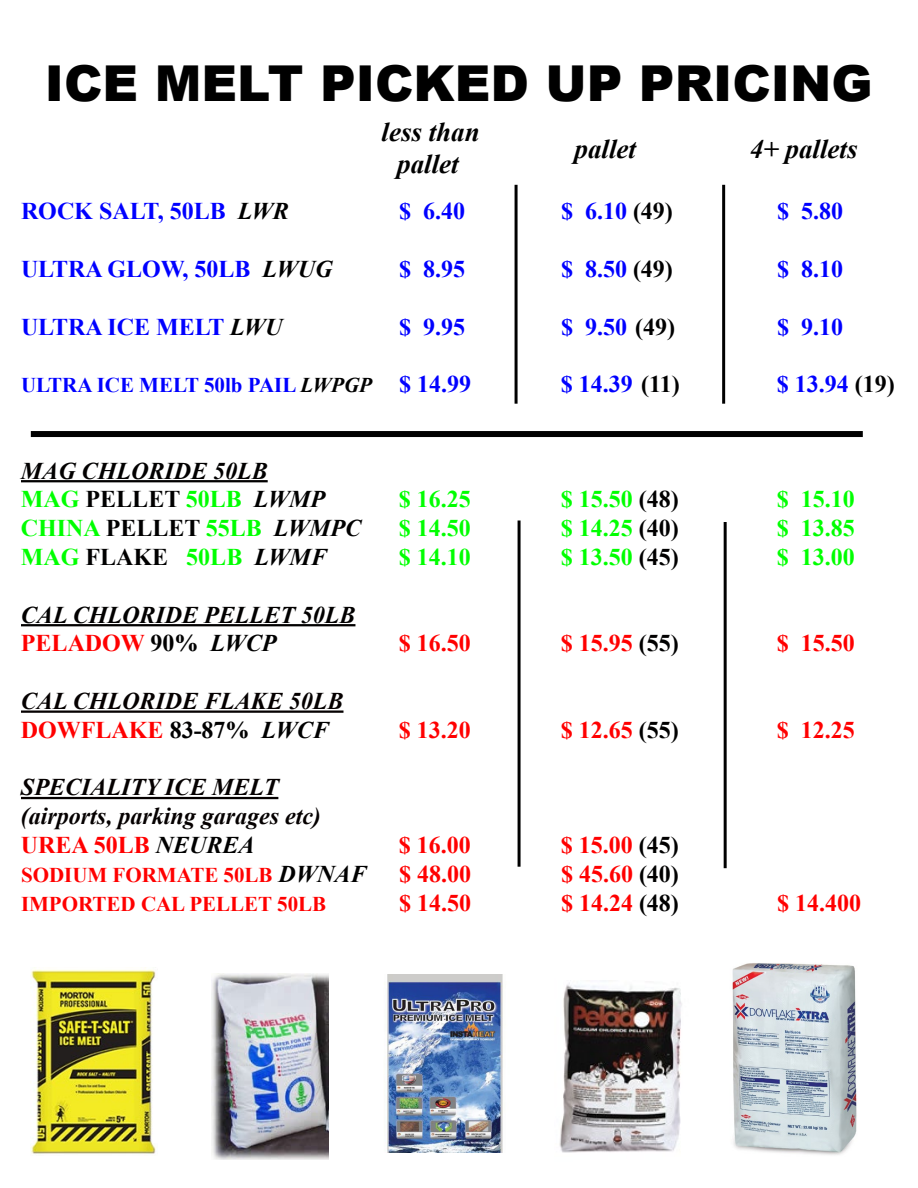
<style>
.page{position:relative;width:918px;height:1188px;background:#fff}
.page>*{position:absolute;margin:0;border:0;box-sizing:border-box;transform-origin:0 0}
.t1{font:900 49.5px "Arial";color:#000}
.t2{font:italic 700 27px/32.4px "Times New Roman";color:#000;text-align:center}
.t3{font:700 24px "Times New Roman";color:#00f}
.t4{font:700 24px "Times New Roman";color:#0f0}
.t5{font:700 24px "Times New Roman";color:#f00}
.t6{font:italic 700 24px/28.8px "Times New Roman";color:#050000}
.t7{font:italic 700 24px/28.8px "Times New Roman";color:#020000}
.t8{font:700 21px "Times New Roman";color:#f00}
.t9{font:700 21px "Times New Roman";color:#00f}
.s1{font-style:italic;color:#000}
.s2{color:#010000}
.s3{font-size:24px}
.s4{font-style:normal;color:#0f0}
.s5{font-style:normal;color:#010000}
.s6{color:#000}
.s7{font-style:normal;color:#f00}
.s8{font-style:italic;font-size:24px;color:#000}
</style>
<div class="page">
<img style="left:212px;top:973px;width:116px;height:186px">
<img style="left:559px;top:983px;width:123px;height:170px">
<img style="left:732px;top:963px;width:125px;height:192px">
<img style="left:387px;top:975px;width:116px;height:177px">
<hr style="left:21px;top:480px;width:247px;height:2px;background:#020000">
<hr style="left:21px;top:624px;width:334px;height:2px;background:#020000">
<hr style="left:21px;top:710px;width:323px;height:3px;background:#050000">
<hr style="left:21px;top:797px;width:257px;height:2px;background:#050000">
<hr style="left:515px;top:185px;width:3px;height:219px;background:#000">
<hr style="left:518px;top:520px;width:3px;height:347px;background:#000">
<div style="left:31px;top:431px;width:832px;height:6px;background:#000"></div>
<hr style="left:722px;top:185px;width:3px;height:219px;background:#000">
<hr style="left:724px;top:522px;width:3px;height:346px;background:#000">
<img style="left:31px;top:967px;width:125px;height:187px">
<h1 class="t1" style="left:45px;top:47px;width:829px">ICE MELT PICKED UP PRICING</h1>
<p class="t2" style="left:575px;top:132px;width:63px">pallet</p>
<p class="t2" style="left:750px;top:132px;width:109px">4+ pallets</p>
<p class="t3" style="left:21px;top:195px;width:269px">ROCK SALT, 50LB <span class="s1">LWR</span></p>
<p class="t3" style="left:399px;top:195px;width:67px">$ 6.40</p>
<p class="t3" style="left:561px;top:195px;width:113px">$ 6.10 <span class="s2">(49)</span></p>
<p class="t3" style="left:777px;top:195px;width:67px">$ 5.80</p>
<p class="t3" style="left:21px;top:252px;width:313px">ULTRA GLOW, 50LB <span class="s1">LWUG</span></p>
<p class="t3" style="left:399px;top:252px;width:67px">$ 8.95</p>
<p class="t3" style="left:561px;top:252px;width:113px">$ 8.50 <span class="s2">(49)</span></p>
<p class="t3" style="left:777px;top:252px;width:67px">$ 8.10</p>
<p class="t3" style="left:21px;top:310px;width:263px">ULTRA ICE MELT <span class="s1">LWU</span></p>
<p class="t3" style="left:399px;top:310px;width:67px">$ 9.95</p>
<p class="t3" style="left:561px;top:310px;width:116px">$ 9.50 <span class="s2">(49)</span></p>
<p class="t3" style="left:777px;top:310px;width:67px">$ 9.10</p>
<p class="t9" style="left:21px;top:371px;width:452px">ULTRA ICE MELT 50lb PAIL <span class="s1">LWPGP</span> <span class="s3">$ 14.99</span></p>
<p class="t3" style="left:561px;top:368px;width:120px">$ 14.39 <span class="s2">(11)</span></p>
<p class="t3" style="left:777px;top:368px;width:119px">$ 13.94 <span class="s2">(19)</span></p>
<p class="t2" style="left:382px;top:115px;width:100px">less than pallet</p>
<p class="t7" style="left:21px;top:456px;width:306px">MAG CHLORIDE 50LB<br><span class="s4">MAG</span> <span class="s5">PELLET</span> <span class="s4">50LB</span> <span class="s6">LWMP</span></p>
<p class="t4" style="left:399px;top:483px;width:73px">$ 16.25</p>
<p class="t4" style="left:561px;top:483px;width:119px">$ 15.50 <span class="s2">(48)</span></p>
<p class="t4" style="left:777px;top:483px;width:79px">$ 15.10</p>
<p class="t4" style="left:21px;top:512px;width:342px">CHINA <span class="s2">PELLET</span> 55LB <span class="s1">LWMPC</span></p>
<p class="t4" style="left:399px;top:512px;width:73px">$ 14.50</p>
<p class="t4" style="left:561px;top:512px;width:119px">$ 14.25 <span class="s2">(40)</span></p>
<p class="t4" style="left:777px;top:512px;width:79px">$ 13.85</p>
<p class="t4" style="left:21px;top:540px;width:307px">MAG <span class="s2">FLAKE</span> 50LB <span class="s1">LWMF</span></p>
<p class="t4" style="left:399px;top:540px;width:73px">$ 14.10</p>
<p class="t4" style="left:561px;top:540px;width:119px">$ 13.50 <span class="s2">(45)</span></p>
<p class="t4" style="left:777px;top:540px;width:79px">$ 13.00</p>
<p class="t7" style="left:21px;top:600px;width:336px">CAL CHLORIDE PELLET 50LB<br><span class="s7">PELADOW</span> <span class="s5">90%</span> <span class="s6">LWCP</span></p>
<p class="t5" style="left:399px;top:627px;width:73px">$ 16.50</p>
<p class="t5" style="left:561px;top:627px;width:119px">$ 15.95 <span class="s2">(55)</span></p>
<p class="t5" style="left:777px;top:627px;width:79px">$ 15.50</p>
<p class="t6" style="left:21px;top:686px;width:324px">CAL CHLORIDE FLAKE 50LB<br><span class="s7">DOWFLAKE</span> <span class="s5">83-87%</span> <span class="s6">LWCF</span></p>
<p class="t6" style="left:21px;top:772px;width:301px">SPECIALITY ICE MELT (airports, parking garages etc)<br><span class="s7">UREA 50LB</span> <span class="s6">NEUREA</span></p>
<p class="t5" style="left:399px;top:713px;width:73px">$ 13.20</p>
<p class="t5" style="left:561px;top:713px;width:119px">$ 12.65 <span class="s2">(55)</span></p>
<p class="t5" style="left:777px;top:713px;width:79px">$ 12.25</p>
<p class="t5" style="left:399px;top:828px;width:73px">$ 16.00</p>
<p class="t5" style="left:561px;top:828px;width:119px">$ 15.00 <span class="s2">(45)</span></p>
<p class="t8" style="left:21px;top:860px;width:347px">SODIUM FORMATE 50LB <span class="s8">DWNAF</span></p>
<p class="t5" style="left:399px;top:857px;width:73px">$ 48.00</p>
<p class="t5" style="left:561px;top:857px;width:119px">$ 45.60 <span class="s2">(40)</span></p>
<p class="t8" style="left:21px;top:889px;width:307px">IMPORTED CAL PELLET 50LB</p>
<p class="t5" style="left:399px;top:886px;width:73px">$ 14.50</p>
<p class="t5" style="left:561px;top:886px;width:119px">$ 14.24 <span class="s6">(48)</span></p>
<p class="t5" style="left:777px;top:886px;width:85px">$ 14.400</p>
</div>
